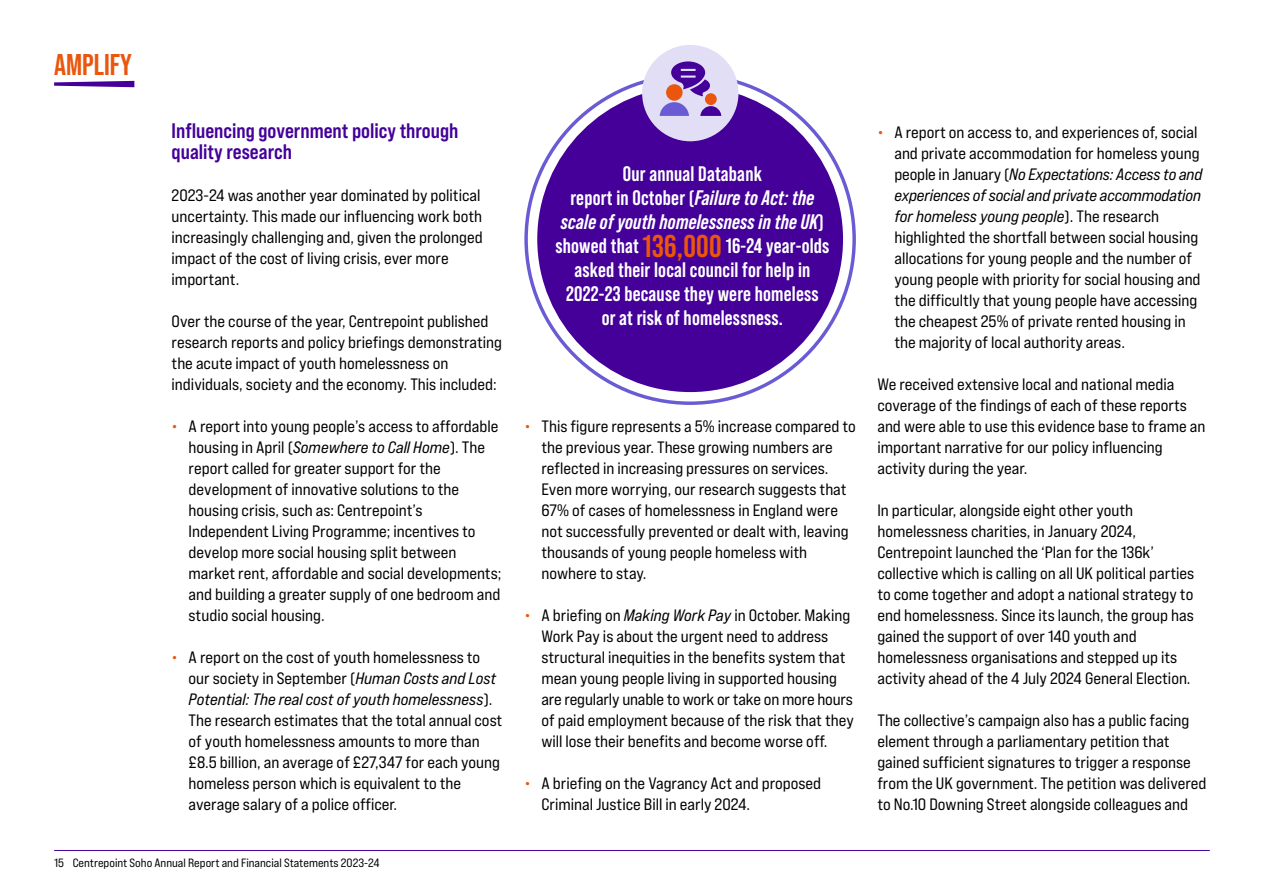
<style>
.page{position:relative;width:1263px;height:893px;background:#fff}
.page>*{position:absolute;margin:0;border:0;box-sizing:border-box;transform-origin:0 0}
.t1{font:700 30px "Bebas Neue Pro";color:#ea560d}
.t2{font:700 21px/24px "Bebas Neue Pro";letter-spacing:.01em;color:#fff;text-align:center}
.t3{font:21px/21px "Bebas Neue Pro Sm E Bd";color:#409}
.t4{font:16.5px/21px "Bebas Neue Pro Exp Rg";color:#000}
.t5{font:16.5px/21px "Bebas Neue Pro Exp It";color:#000;text-align:justify}
.t6{font:12px "Bebas Neue Pro Exp Rg";color:#000}
.s1{font-family:"Bebas Neue Pro Sm E Bd";font-size:18px;color:#ea560d}
.s2{font-family:"Bebas Neue Pro Exp It"}
.s3{font-family:"Bebas Neue Pro Exp Rg"}
.s4{font-style:italic}
.s5{font-size:31.5px;color:#ea560d}
</style>
<div class="page">
<hr style="left:54px;top:850px;width:1156px;height:1px;background:#409">
<svg style="left:54px;top:81px;width:80px;height:6px"></svg>
<div style="left:537px;top:86px;width:306px;height:306px;background:#409;border-radius:50%"></div>
<div style="left:642px;top:45px;width:96px;height:96px;background:#e1def6;border-radius:50%"></div>
<svg style="left:660px;top:102px;width:29px;height:14px"></svg>
<div style="left:705px;top:93px;width:12px;height:12px;background:#ea560d;border-radius:50%"></div>
<svg style="left:700px;top:106px;width:21px;height:10px"></svg>
<svg style="left:671px;top:61px;width:39px;height:35px"></svg>
<div style="left:666px;top:84px;width:17px;height:17px;background:#ea560d;border-radius:50%"></div>
<h1 class="t1" style="left:54px;top:47px;width:79px">AMPLIFY</h1>
<p class="t3" style="left:172px;top:120px;width:288px">Influencing government policy through quality research</p>
<p class="t4" style="left:172px;top:184px;width:313px">2023-24 was another year dominated by political uncertainty. This made our influencing work both increasingly challenging and, given the prolonged impact of the cost of living crisis, ever more important.</p>
<p class="t4" style="left:172px;top:310px;width:332px">Over the course of the year, Centrepoint published research reports and policy briefings demonstrating the acute impact of youth homelessness on individuals, society and the economy. This included:</p>
<p class="t4" style="left:189px;top:415px;width:314px;text-indent:-17px"><span class="s1">•</span> A report into young people’s access to affordable housing in April (<span class="s2">Somewhere to Call Home</span>). The report called for greater support for the development of innovative solutions to the housing crisis, such as: Centrepoint’s Independent Living Programme; incentives to develop more social housing split between market rent, affordable and social developments; and building a greater supply of one bedroom and studio social housing.</p>
<p class="t4" style="left:189px;top:646px;width:309px;text-indent:-17px"><span class="s1">•</span> A report on the cost of youth homelessness to our society in September (<span class="s2">Human Costs and Lost</span></p>
<p class="t5" style="left:189px;top:688px;width:305px">Potential: The real cost of youth homelessness<span class="s3">).</span></p>
<p class="t4" style="left:189px;top:709px;width:315px">The research estimates that the total annual cost of youth homelessness amounts to more than £8.5 billion, an average of £27,347 for each young homeless person which is equivalent to the average salary of a police officer.</p>
<p class="t6" style="left:54px;top:856px;width:327px">15 Centrepoint Soho Annual Report and Financial Statements 2023-24</p>
<p class="t2" style="left:555px;top:161px;width:276px">Our annual Databank<br>report in October (<span class="s4">Failure to Act: the scale of youth homelessness in the UK</span>) showed that <span class="s5">136,000</span> 16-24 year-olds asked their local council for help in 2022-23 because they were homeless<br>or at risk of homelessness.</p>
<p class="t4" style="left:541px;top:415px;width:316px;text-indent:-17px"><span class="s1">•</span> This figure represents a 5% increase compared to the previous year. These growing numbers are reflected in increasing pressures on services.<br>Even more worrying, our research suggests that 67% of cases of homelessness in England were not successfully prevented or dealt with, leaving thousands of young people homeless with nowhere to stay.</p>
<p class="t4" style="left:541px;top:604px;width:314px;text-indent:-17px"><span class="s1">•</span> A briefing on <span class="s2">Making Work Pay</span> in October. Making Work Pay is about the urgent need to address structural inequities in the benefits system that mean young people living in supported housing are regularly unable to work or take on more hours of paid employment because of the risk that they will lose their benefits and become worse off.</p>
<p class="t4" style="left:541px;top:772px;width:281px;text-indent:-17px"><span class="s1">•</span> A briefing on the Vagrancy Act and proposed<br>Criminal Justice Bill in early 2024.</p>
<p class="t4" style="left:877px;top:121px;width:324px;text-align:right"><span class="s1">•</span> A report on access to, and experiences of, social and private accommodation for homeless young</p>
<p class="t5" style="left:894px;top:163px;width:309px"><span class="s3">people in January (</span>No Expectations: Access to and experiences of social and private accommodation for homeless young people<span class="s3">). The research</span></p>
<p class="t4" style="left:894px;top:226px;width:308px">highlighted the shortfall between social housing allocations for young people and the number of young people with priority for social housing and the difficultly that young people have accessing the cheapest 25% of private rented housing in the majority of local authority areas.</p>
<p class="t4" style="left:877px;top:373px;width:329px">We received extensive local and national media coverage of the findings of each of these reports and were able to use this evidence base to frame an important narrative for our policy influencing activity during the year.</p>
<p class="t4" style="left:877px;top:500px;width:318px">In particular, alongside eight other youth homelessness charities, in January 2024, Centrepoint launched the ‘Plan for the 136k’ collective which is calling on all UK political parties to come together and adopt a national strategy to end homelessness. Since its launch, the group has gained the support of over 140 youth and homelessness organisations and stepped up its activity ahead of the 4 July 2024 General Election.</p>
<p class="t4" style="left:877px;top:710px;width:331px">The collective’s campaign also has a public facing element through a parliamentary petition that gained sufficient signatures to trigger a response from the UK government. The petition was delivered to No.10 Downing Street alongside colleagues and</p>
</div>
